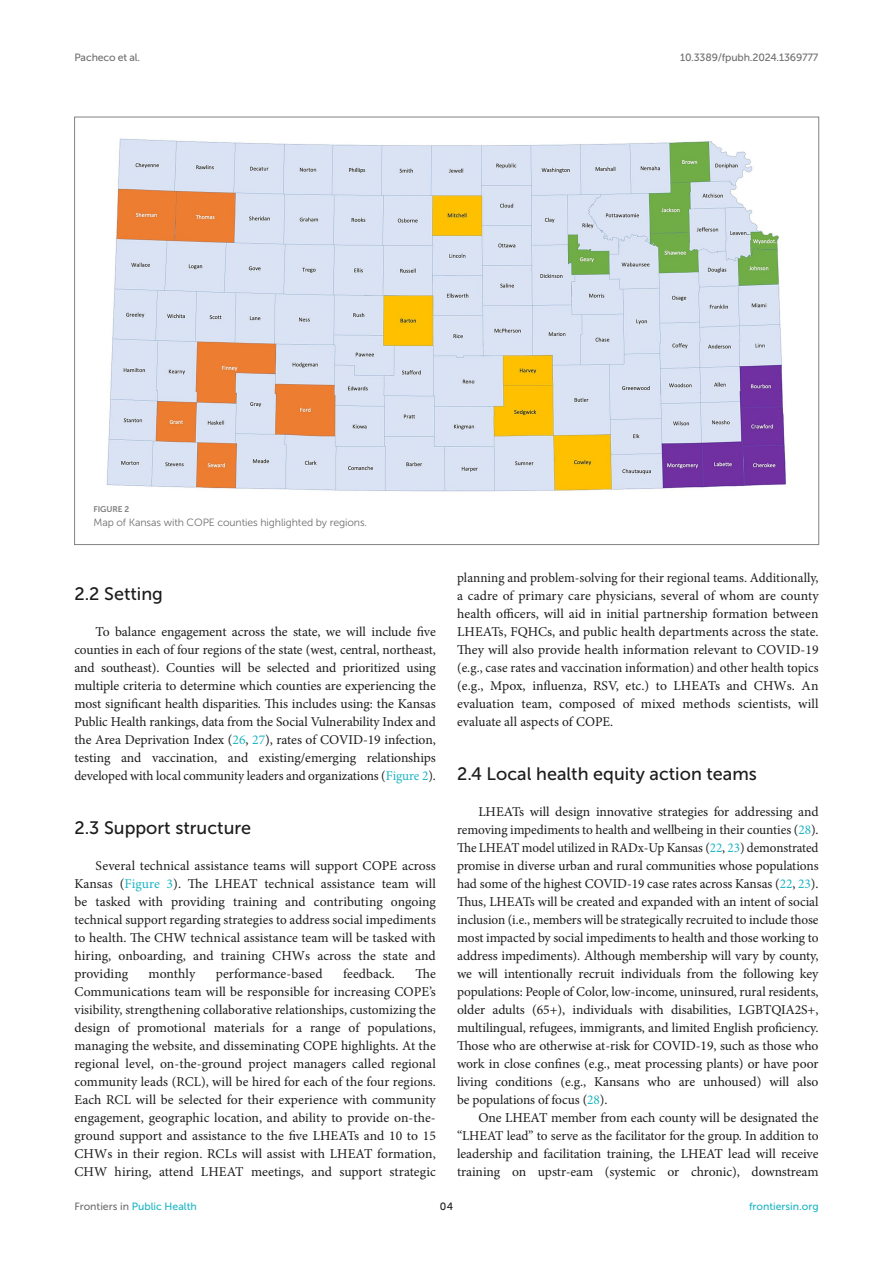
<style>
.page{position:relative;width:893px;height:1263px;background:#fff}
.page>*{position:absolute;margin:0;border:0;box-sizing:border-box;transform-origin:0 0}
.HEAD_2{font:18px "Museo Sans 500";color:#1b1c1b}
.TEXT_FLUSH{font:13.5px/18px "Minion Pro";color:#1b1c1b;text-align:justify}
.TEXT{font:13.5px/18px "Minion Pro";letter-spacing:-.005em;color:#1b1c1b;text-align:justify}
.FIG_LEG{font:10.5px "Museo Sans 300";letter-spacing:-.01em;color:#706f70}
.t1{font:10.5px "Museo Sans 500";letter-spacing:-.015em;color:#706f70}
.t2{font:10.5px "Museo Sans 500";color:#1db5c3}
.t3{font:10.5px "Museo Sans 500";color:#1b1c1b}
.FIG_HD{font:8.25px "Museo Sans 700";letter-spacing:-.01em;color:#7e7f7f}
.s1{color:#1db5c3}
.s2{color:#706f70}
</style>
<div class="page">
<img style="left:106px;top:138px;width:680px;height:354px">
<p class="t1" style="left:74px;top:51px;width:67px">Pacheco et al.</p>
<p class="t1" style="left:680px;top:51px;width:140px">10.3389/fpubh.2024.1369777</p>
<p class="FIG_HD" style="left:94px;top:505px;width:37px">FIGURE 2</p>
<p class="FIG_LEG" style="left:94px;top:516px;width:275px">Map of Kansas with COPE counties highlighted by regions.</p>
<p class="HEAD_2" style="left:74px;top:584px;width:90px">2.2 Setting</p>
<p class="TEXT_FLUSH" style="left:74px;top:623px;width:363px;text-indent:21px">To balance engagement across the state, we will include five counties in each of four regions of the state (west, central, northeast, and southeast). Counties will be selected and prioritized using multiple criteria to determine which counties are experiencing the most significant health disparities. This includes using: the Kansas Public Health rankings, data from the Social Vulnerability Index and the Area Deprivation Index (<span class="s1">26</span>, <span class="s1">27</span>), rates of COVID-19 infection, testing and vaccination, and existing/emerging relationships developed with local community leaders and organizations (<span class="s1">Figure 2</span>).</p>
<p class="HEAD_2" style="left:74px;top:818px;width:178px">2.3 Support structure</p>
<p class="TEXT_FLUSH" style="left:74px;top:857px;width:363px;text-indent:21px">Several technical assistance teams will support COPE across Kansas (<span class="s1">Figure 3</span>). The LHEAT technical assistance team will be tasked with providing training and contributing ongoing technical support regarding strategies to address social impediments to health. The CHW technical assistance team will be tasked with hiring, onboarding, and training CHWs across the state and providing</p>
<p class="TEXT_FLUSH" style="left:74px;top:965px;width:363px;text-indent:341px">The Communications team will be responsible for increasing COPE’s visibility, strengthening collaborative relationships, customizing the design of promotional materials for a range of populations, managing the website, and disseminating COPE highlights. At the regional level, on-the-ground project managers called regional community leads (RCL), will be hired for each of the four regions.<br>Each RCL will be selected for their experience with community engagement, geographic location, and ability to provide on-the&shy;ground support and assistance to the five LHEATs and 10 to 15<br>CHWs in their region. RCLs will assist with LHEAT formation, CHW hiring, attend LHEAT meetings, and support strategic</p>
<p class="TEXT_FLUSH" style="left:149px;top:965px;width:48px">monthly</p>
<p class="TEXT_FLUSH" style="left:216px;top:965px;width:109px">performance-based</p>
<p class="TEXT_FLUSH" style="left:343px;top:965px;width:53px">feedback.</p>
<p class="TEXT_FLUSH" style="left:457px;top:569px;width:363px">planning and problem-solving for their regional teams. Additionally, a cadre of primary care physicians, several of whom are county health officers, will aid in initial partnership formation between LHEATs, FQHCs, and public health departments across the state.<br>They will also provide health information relevant to COVID-19 (e.g., case rates and vaccination information) and other health topics (e.g., Mpox, influenza, RSV, etc.) to LHEATs and CHWs. An evaluation team, composed of mixed methods scientists, will evaluate all aspects of COPE.</p>
<p class="HEAD_2" style="left:457px;top:764px;width:301px">2.4 Local health equity action teams</p>
<p class="TEXT_FLUSH" style="left:457px;top:803px;width:363px;text-indent:21px">LHEATs will design innovative strategies for addressing and removing impediments to health and wellbeing in their counties (<span class="s1">28</span>).<br>The LHEAT model utilized in RADx-Up Kansas (<span class="s1">22</span>, <span class="s1">23</span>) demonstrated promise in diverse urban and rural communities whose populations had some of the highest COVID-19 case rates across Kansas (<span class="s1">22</span>, <span class="s1">23</span>).<br>Thus, LHEATs will be created and expanded with an intent of social inclusion (i.e., members will be strategically recruited to include those most impacted by social impediments to health and those working to address impediments). Although membership will vary by county, we will intentionally recruit individuals from the following key populations: People of Color, low-income, uninsured, rural residents, older adults (65+), individuals with disabilities, LGBTQIA2S+, multilingual, refugees, immigrants, and limited English proficiency.<br>Those who are otherwise at-risk for COVID-19, such as those who work in close confines (e.g., meat processing plants) or have poor living conditions (e.g., Kansans who are unhoused) will also be populations of focus (<span class="s1">28</span>).</p>
<p class="TEXT" style="left:457px;top:1109px;width:363px;text-indent:21px">One LHEAT member from each county will be designated the “LHEAT lead” to serve as the facilitator for the group. In addition to leadership and facilitation training, the LHEAT lead will receive training on upstr‑eam (systemic or chronic), downstream</p>
<p class="t2" style="left:74px;top:1200px;width:124px"><span class="s2">Frontiers in</span> Public Health</p>
<p class="t3" style="left:440px;top:1200px;width:15px">04</p>
<p class="t2" style="left:749px;top:1200px;width:71px">frontiersin.org</p>
</div>
